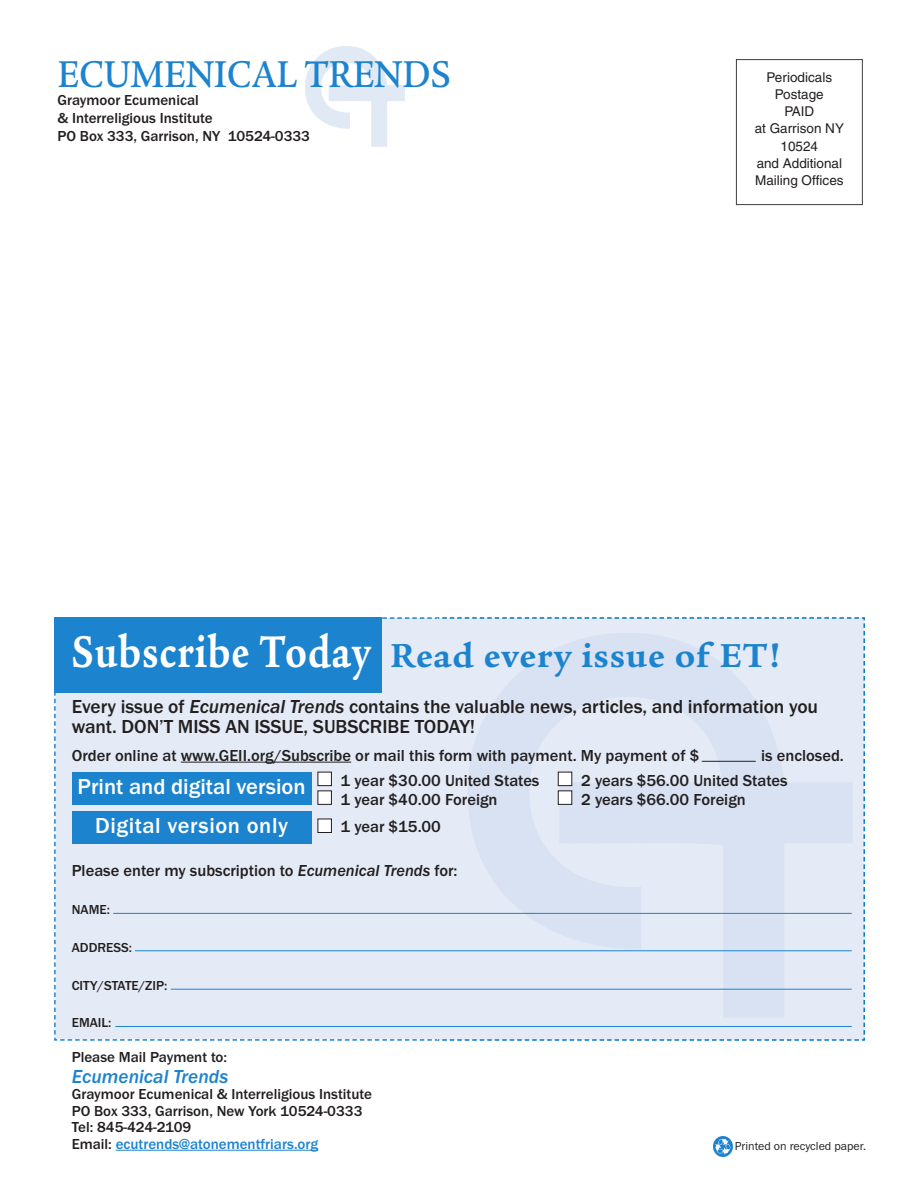
<style>
.page{position:relative;width:918px;height:1188px;background:#fff}
.page>*{position:absolute;margin:0;border:0;box-sizing:border-box;transform-origin:0 0}
.t1{font:500 40.5px "Legacy Serif";color:#1c83cf;scale:.9 1}
.t2{font:700 36px "Legacy Serif";letter-spacing:.025em;color:#1c83cf}
.t3{font:500 22.5px/39px "Franklin Gothic";color:#fff;text-align:center}
.t4{font:500 19.5px/19.5px "Franklin Gothic";letter-spacing:-.005em;color:#231f20}
.t5{font:italic 500 19.5px "Franklin Gothic";color:#1c83cf}
.t6{font:500 16.5px "Franklin Gothic";color:#231f20}
.t7{font:500 15px/16.5px "Franklin Gothic";color:#231f20}
.t8{font:13.5px/17.2px "Helvetica";color:#231f20;text-align:center}
.t9{font:500 13.5px "Franklin Gothic";color:#231f20}
.t10{font:12px "Franklin Gothic";color:#231f20}
.s1{font-size:48px;color:#fff}
.s2{font-style:italic}
.s3{color:#fff}
.s4{color:#1c83cf}
</style>
<div class="page">
<div style="left:736px;top:59px;width:127px;height:146px;border:1px solid #3e3e3f"></div>
<img style="left:305px;top:46px;width:100px;height:101px">
<img style="left:713px;top:1137px;width:20px;height:19px">
<div style="left:54px;top:617px;width:811px;height:424px;background:#e4ebf6"></div>
<img style="left:438px;top:619px;width:425px;height:420px">
<hr style="left:181px;top:762px;width:170px;height:1px;background:#231f20">
<hr style="left:116px;top:1150px;width:202px;height:1px;background:#1c83cf">
<hr style="left:702px;top:761px;width:54px;height:1px;background:#231f20">
<div style="left:54px;top:617px;width:328px;height:76px;background:#1c83cf"></div>
<hr style="left:171px;top:989px;width:681px;height:1px;background:#1c83cf">
<hr style="left:115px;top:1026px;width:737px;height:1px;background:#1c83cf">
<hr style="left:135px;top:950px;width:717px;height:1px;background:#1c83cf">
<hr style="left:113px;top:913px;width:739px;height:1px;background:#1c83cf">
<div style="left:72px;top:772px;width:239px;height:33px;background:#1c83cf"></div>
<div style="left:72px;top:811px;width:239px;height:33px;background:#1c83cf"></div>
<h1 class="t1" style="left:58px;top:59px;width:439px">ECUMENICAL TRENDS</h1>
<p class="t7" style="left:58px;top:91px;width:254px;line-height:18px">Graymoor Ecumenical<br>&amp; Interreligious Institute<br>PO Box 333, Garrison, NY 10524-0333</p>
<p class="t8" style="left:755px;top:70px;width:91px">Periodicals<br>Postage<br>PAID<br>at Garrison NY<br>10524<br>and Additional<br>Mailing Offices</p>
<h2 class="t2" style="left:72px;top:642px;width:711px"><span class="s1">Subscribe Today</span> Read every issue of ET!</h2>
<p class="t4" style="left:72px;top:697px;width:748px">Every issue of <span class="s2">Ecumenical Trends</span> contains the valuable news, articles, and information you want. DON’T MISS AN ISSUE, SUBSCRIBE TODAY!</p>
<p class="t6" style="left:72px;top:745px;width:629px">Order online at www.GEII.org/Subscribe or mail this form with payment. My payment of $</p>
<p class="t6" style="left:761px;top:745px;width:84px">is enclosed.</p>
<p class="t6" style="left:317px;top:770px;width:472px"><span class="s3">■</span> 1 year $30.00 United States <span class="s3">■</span> 2 years $56.00 United States</p>
<p class="t6" style="left:317px;top:789px;width:182px"><span class="s3">■</span> 1 year $40.00 Foreign</p>
<p class="t6" style="left:558px;top:789px;width:190px"><span class="s3">■</span> 2 years $66.00 Foreign</p>
<p class="t6" style="left:317px;top:817px;width:125px"><span class="s3">■</span> 1 year $15.00</p>
<p class="t6" style="left:72px;top:861px;width:387px">Please enter my subscription to <span class="s2">Ecumenical Trends</span> for:</p>
<p class="t9" style="left:72px;top:901px;width:40px">NAME:</p>
<p class="t9" style="left:72px;top:939px;width:62px">ADDRESS:</p>
<p class="t9" style="left:72px;top:977px;width:97px">CITY/STATE/ZIP:</p>
<p class="t9" style="left:72px;top:1015px;width:41px">EMAIL:</p>
<p class="t7" style="left:72px;top:1049px;width:157px">Please Mail Payment to:</p>
<p class="t5" style="left:72px;top:1065px;width:158px">Ecumenical Trends</p>
<p class="t7" style="left:72px;top:1086px;width:302px">Graymoor Ecumenical &amp; Interreligious Institute PO Box 333, Garrison, New York 10524-0333<br>Tel: 845-424-2109<br>Email: <span class="s4">ecutrends@atonementfriars.org</span></p>
<h3 class="t3" style="left:78px;top:767px;width:230px">Print and digital version<br>Digital version only</h3>
<p class="t10" style="left:735px;top:1139px;width:133px">Printed on recycled paper.</p>
</div>
